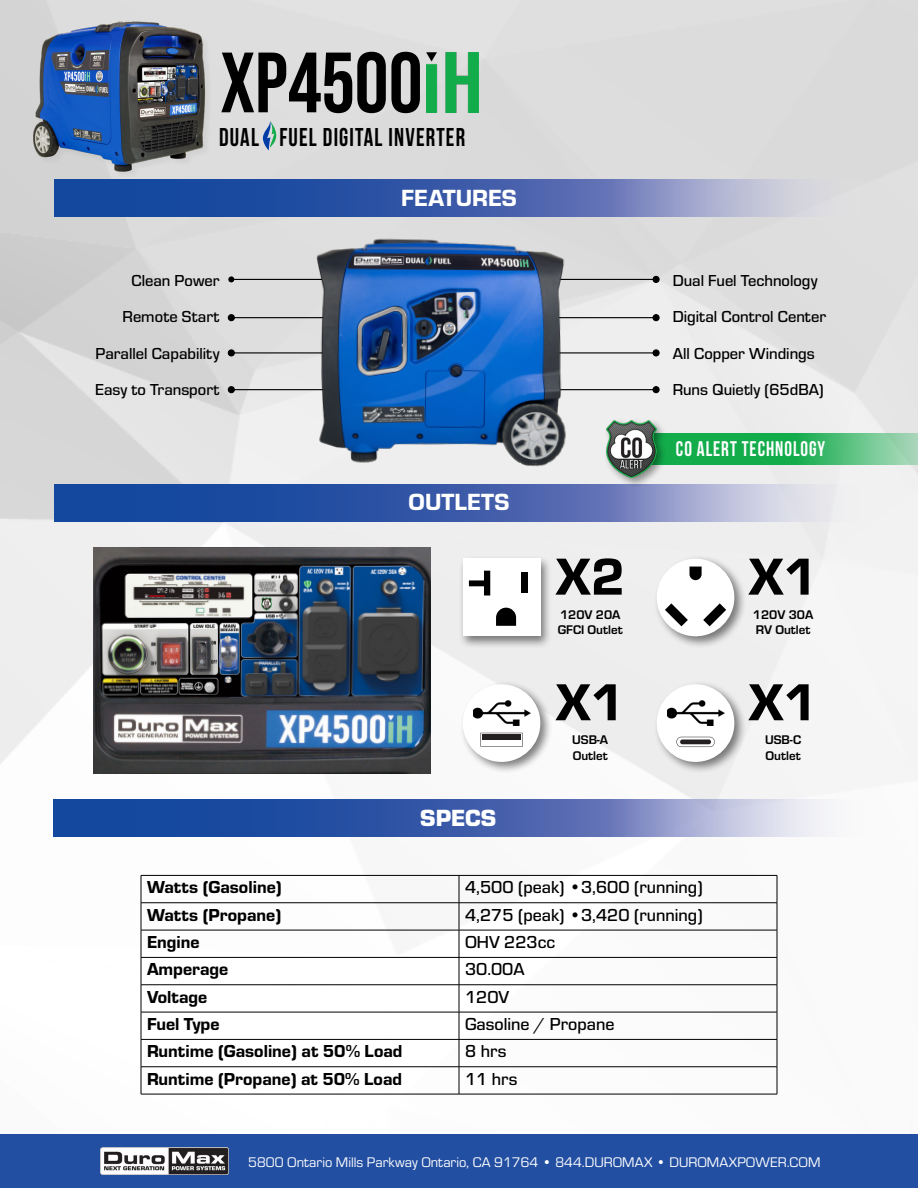
<style>
.page{position:relative;width:918px;height:1188px;background:#fff}
.page>*{position:absolute;margin:0;border:0;box-sizing:border-box;transform-origin:0 0}
.t1{font:700 85.35px "Bebas Neue Pro";color:#000}
.t2{font:53.85px "Eurostile Hea";color:#000}
.t3{font:700 25.8px "Bebas Neue";letter-spacing:.05em;color:#000;scale:.91 1}
.t4{font:24.3px "Eurostile Hea";color:#fff}
.t5{font:900 24.3px "Eurostile";color:#fff}
.t6{font:700 21.15px "Bebas Neue";letter-spacing:.05em;color:#fff;scale:.91 1}
.t7{font:18px "Eurostile Hea";color:#000}
.t8{font:500 18px "Eurostile";color:#000}
.t9{font:500 16.5px "Eurostile";color:#000}
.t10{font:14.4px "Eurostile";color:#fff}
.t11{font:700 13.05px/15.6px "Eurostile";color:#000}
</style>
<div class="page">
<img style="left:0;top:0;width:918px;height:1095px">
<svg style="left:54px;top:179px;width:810px;height:38px;background:#5672b3"></svg>
<svg style="left:54px;top:484px;width:810px;height:37px;background:#5875b5"></svg>
<div style="left:0;top:1134px;width:918px;height:54px;background:#234fa2"></div>
<img style="left:101px;top:1147px;width:127px;height:28px">
<img style="left:94px;top:548px;width:337px;height:225px">
<div style="left:458px;top:555px;width:94px;height:94px;background:#000;opacity:.5"></div>
<div style="left:463px;top:559px;width:77px;height:77px;background:#fff"></div>
<svg style="left:469px;top:571px;width:21px;height:25px"></svg>
<div style="left:521px;top:572px;width:6px;height:21px;background:#000"></div>
<svg style="left:496px;top:608px;width:20px;height:18px"></svg>
<div style="left:653px;top:555px;width:94px;height:93px;background:#000;opacity:.5"></div>
<div style="left:657px;top:559px;width:77px;height:77px;background:#fff;border-radius:50%"></div>
<svg style="left:689px;top:566px;width:13px;height:15px"></svg>
<svg style="left:663px;top:603px;width:25px;height:25px"></svg>
<svg style="left:703px;top:603px;width:25px;height:25px"></svg>
<div style="left:459px;top:680px;width:94px;height:94px;background:#000;opacity:.5"></div>
<div style="left:463px;top:684px;width:77px;height:78px;background:#fff;border-radius:50%"></div>
<img style="left:473px;top:700px;width:57px;height:26px">
<svg style="left:480px;top:733px;width:43px;height:14px"></svg>
<div style="left:483px;top:734px;width:38px;height:6px;background:#241f21"></div>
<div style="left:653px;top:680px;width:94px;height:94px;background:#000;opacity:.5"></div>
<div style="left:657px;top:684px;width:77px;height:78px;background:#fff;border-radius:50%"></div>
<img style="left:667px;top:700px;width:57px;height:26px">
<svg style="left:676px;top:737px;width:39px;height:10px"></svg>
<hr style="left:680px;top:740px;width:31px;height:4px;background:#241f21;border-radius:2px">
<div style="left:33px;top:22px;width:180px;height:157px;background:#ddd"></div>
<img style="left:28px;top:12px;width:182px;height:165px">
<svg style="left:53px;top:799px;width:810px;height:38px;background:#5a77b7"></svg>
<hr style="left:459px;top:875px;width:318px;height:1px;background:#000">
<hr style="left:459px;top:902px;width:318px;height:1px;background:#000">
<hr style="left:459px;top:957px;width:318px;height:1px;background:#000">
<hr style="left:459px;top:984px;width:318px;height:1px;background:#000">
<hr style="left:459px;top:1012px;width:318px;height:1px;background:#000">
<hr style="left:459px;top:1039px;width:318px;height:1px;background:#000">
<hr style="left:459px;top:1066px;width:318px;height:1px;background:#000">
<hr style="left:459px;top:930px;width:318px;height:1px;background:#000">
<svg style="left:777px;top:876px;width:1px;height:218px"></svg>
<hr style="left:459px;top:1094px;width:318px;height:1px;background:#000">
<hr style="left:141px;top:875px;width:318px;height:1px;background:#000">
<hr style="left:141px;top:902px;width:318px;height:1px;background:#000">
<hr style="left:141px;top:957px;width:318px;height:1px;background:#000">
<hr style="left:141px;top:984px;width:318px;height:1px;background:#000">
<hr style="left:141px;top:1012px;width:318px;height:1px;background:#000">
<hr style="left:141px;top:1039px;width:318px;height:1px;background:#000">
<hr style="left:141px;top:1066px;width:318px;height:1px;background:#000">
<hr style="left:141px;top:930px;width:318px;height:1px;background:#000">
<svg style="left:141px;top:876px;width:1px;height:218px"></svg>
<svg style="left:459px;top:876px;width:1px;height:218px"></svg>
<hr style="left:141px;top:1094px;width:318px;height:1px;background:#000">
<hr style="left:231px;top:279px;width:102px;height:1px;background:#000">
<svg style="left:228px;top:276px;width:6px;height:6px"></svg>
<hr style="left:231px;top:317px;width:102px;height:1px;background:#000">
<svg style="left:228px;top:315px;width:6px;height:6px"></svg>
<div style="left:228px;top:314px;width:7px;height:7px;border:1px solid #000;border-radius:50%"></div>
<hr style="left:231px;top:352px;width:102px;height:1px;background:#000">
<svg style="left:228px;top:350px;width:6px;height:6px"></svg>
<div style="left:228px;top:349px;width:7px;height:7px;border:1px solid #000;border-radius:50%"></div>
<hr style="left:231px;top:389px;width:102px;height:1px;background:#000">
<svg style="left:228px;top:387px;width:6px;height:6px"></svg>
<div style="left:228px;top:386px;width:7px;height:7px;border:1px solid #000;border-radius:50%"></div>
<hr style="left:554px;top:389px;width:102px;height:1px;background:#000">
<svg style="left:653px;top:387px;width:6px;height:6px"></svg>
<div style="left:653px;top:386px;width:7px;height:7px;border:1px solid #000;border-radius:50%"></div>
<hr style="left:554px;top:352px;width:102px;height:1px;background:#000">
<svg style="left:653px;top:350px;width:6px;height:6px"></svg>
<div style="left:653px;top:349px;width:7px;height:7px;border:1px solid #000;border-radius:50%"></div>
<hr style="left:554px;top:317px;width:102px;height:1px;background:#000">
<svg style="left:653px;top:315px;width:6px;height:6px"></svg>
<div style="left:653px;top:314px;width:7px;height:7px;border:1px solid #000;border-radius:50%"></div>
<hr style="left:554px;top:279px;width:102px;height:1px;background:#000">
<svg style="left:653px;top:276px;width:6px;height:6px"></svg>
<div style="left:653px;top:276px;width:7px;height:7px;border:1px solid #000;border-radius:50%"></div>
<svg style="left:263px;top:121px;width:13px;height:29px"></svg>
<img style="left:426px;top:52px;width:53px;height:61px">
<img style="left:300px;top:215px;width:284px;height:259px">
<svg style="left:667px;top:433px;width:251px;height:31px;background:#39b768"></svg>
<div style="left:603px;top:418px;width:64px;height:70px;background:#000;opacity:.4"></div>
<img style="left:606px;top:420px;width:50px;height:58px">
<h1 class="t1" style="left:220px;top:34px;width:204px">XP4500</h1>
<h3 class="t3" style="left:219px;top:123px;width:272px">DUAL FUEL DIGITAL INVERTER</h3>
<p class="t9" style="left:132px;top:269px;width:89px">Clean Power</p>
<p class="t9" style="left:123px;top:306px;width:98px">Remote Start</p>
<p class="t9" style="left:95px;top:342px;width:126px">Parallel Capability</p>
<p class="t9" style="left:95px;top:379px;width:126px">Easy to Transport</p>
<h3 class="t4" style="left:401px;top:181px;width:117px">FEATURES</h3>
<h3 class="t4" style="left:409px;top:485px;width:102px">OUTLETS</h3>
<h3 class="t5" style="left:420px;top:800px;width:78px">SPECS</h3>
<h2 class="t2" style="left:556px;top:539px;width:71px">X2</h2>
<p class="t11" style="left:558px;top:606px;width:66px">120V 20A<br>GFCI Outlet</p>
<h2 class="t2" style="left:556px;top:665px;width:71px">X1</h2>
<p class="t11" style="left:572px;top:731px;width:38px">USB-A<br>Outlet</p>
<p class="t9" style="left:673px;top:269px;width:146px">Dual Fuel Technology</p>
<p class="t9" style="left:673px;top:306px;width:155px">Digital Control Center</p>
<p class="t9" style="left:673px;top:342px;width:144px">All Copper Windings</p>
<p class="t9" style="left:673px;top:379px;width:152px">Runs Quietly (65dBA)</p>
<p class="t6" style="left:676px;top:437px;width:165px">CO ALERT TECHNOLOGY</p>
<h2 class="t2" style="left:748px;top:539px;width:71px">X1</h2>
<p class="t11" style="left:753px;top:606px;width:62px">120V 30A<br>RV Outlet</p>
<h2 class="t2" style="left:748px;top:665px;width:71px">X1</h2>
<p class="t11" style="left:765px;top:731px;width:38px">USB-C<br>Outlet</p>
<p class="t7" style="left:147px;top:875px;width:136px">Watts (Gasoline)</p>
<p class="t8" style="left:465px;top:875px;width:239px">4,500 (peak) •3,600 (running)</p>
<p class="t7" style="left:147px;top:902px;width:136px">Watts (Propane)</p>
<p class="t8" style="left:465px;top:902px;width:239px">4,275 (peak) •3,420 (running)</p>
<p class="t7" style="left:147px;top:929px;width:54px">Engine</p>
<p class="t8" style="left:465px;top:930px;width:92px">OHV 223cc</p>
<p class="t7" style="left:147px;top:957px;width:83px">Amperage</p>
<p class="t8" style="left:465px;top:957px;width:61px">30.00A</p>
<p class="t7" style="left:147px;top:984px;width:62px">Voltage</p>
<p class="t8" style="left:465px;top:984px;width:46px">120V</p>
<p class="t7" style="left:147px;top:1011px;width:74px">Fuel Type</p>
<p class="t8" style="left:465px;top:1012px;width:151px">Gasoline / Propane</p>
<p class="t7" style="left:147px;top:1039px;width:257px">Runtime (Gasoline) at 50% Load</p>
<p class="t8" style="left:465px;top:1039px;width:43px">8 hrs</p>
<p class="t7" style="left:147px;top:1066px;width:257px">Runtime (Propane) at 50% Load</p>
<p class="t8" style="left:465px;top:1066px;width:54px">11 hrs</p>
<p class="t10" style="left:248px;top:1152px;width:574px">5800 Ontario Mills Parkway Ontario, CA 91764 • 844.DUROMAX • DUROMAXPOWER.COM</p>
</div>
